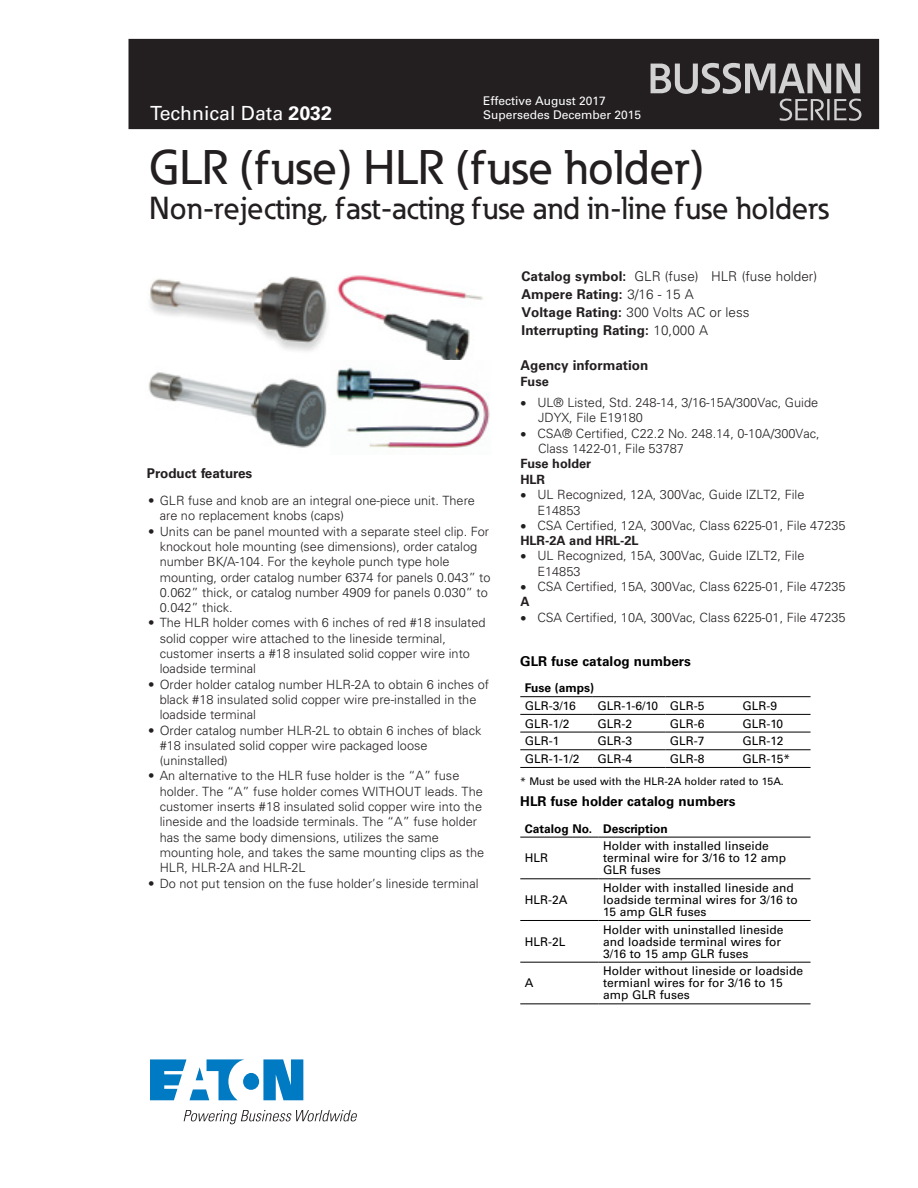
<style>
.page{position:relative;width:918px;height:1188px;background:#fff}
.page>*{position:absolute;margin:0;border:0;box-sizing:border-box;transform-origin:0 0}
._00_Product{font:500 48px "Eaton";color:#231f20}
._00_Product-2{font:500 31.5px "Eaton";color:#231f20}
._00_Application{font:19.5px "Univers LT Std";color:#fff}
.t1{font:700 13.5px/17.9px "Univers";color:#231f20}
.t2{font:700 13.5px "Univers LT Std";color:#000}
._01_Head2{font:700 13.5px "Univers LT Std";color:#231f20}
.t3{font:300 12.75px/15.3px "Univers";color:#231f20}
.t4{font:700 12.75px "Univers";color:#231f20}
.t5{font:700 12.75px "Univers LT Std";color:#231f20}
.t6{font:12px/12px "Univers LT Std";color:#000}
.t7{font:12px/14.4px "Univers LT Std";color:#fff}
.t8{font:700 12px "Univers LT Std";color:#000}
.t9{font:10.5px "Univers LT Std";color:#000}
.s1{font-weight:700}
.s2{font-family:"Helvetica Neue";font-weight:400}
.s3{font-weight:300}
</style>
<div class="page">
<div style="left:129px;top:39px;width:750px;height:90px;background:#231f20"></div>
<svg style="left:651px;top:63px;width:210px;height:58px"></svg>
<svg style="left:150px;top:1059px;width:153px;height:41px"></svg>
<svg style="left:184px;top:1110px;width:173px;height:14px"></svg>
<img style="left:149px;top:276px;width:179px;height:75px">
<img style="left:148px;top:372px;width:179px;height:76px">
<img style="left:337px;top:275px;width:146px;height:85px">
<img style="left:336px;top:367px;width:154px;height:81px">
<hr style="left:520px;top:696px;width:73px;height:1px;background:#000">
<hr style="left:593px;top:696px;width:72px;height:1px;background:#000">
<hr style="left:665px;top:696px;width:73px;height:1px;background:#000">
<hr style="left:738px;top:696px;width:73px;height:1px;background:#000">
<hr style="left:520px;top:714px;width:73px;height:1px;background:#000">
<hr style="left:593px;top:714px;width:72px;height:1px;background:#000">
<hr style="left:665px;top:714px;width:73px;height:1px;background:#000">
<hr style="left:738px;top:714px;width:73px;height:1px;background:#000">
<hr style="left:520px;top:732px;width:73px;height:1px;background:#000">
<hr style="left:593px;top:732px;width:72px;height:1px;background:#000">
<hr style="left:665px;top:732px;width:73px;height:1px;background:#000">
<hr style="left:738px;top:732px;width:73px;height:1px;background:#000">
<hr style="left:520px;top:750px;width:73px;height:1px;background:#000">
<hr style="left:593px;top:750px;width:72px;height:1px;background:#000">
<hr style="left:665px;top:750px;width:73px;height:1px;background:#000">
<hr style="left:738px;top:750px;width:73px;height:1px;background:#000">
<hr style="left:520px;top:767px;width:73px;height:1px;background:#000">
<hr style="left:593px;top:767px;width:72px;height:1px;background:#000">
<hr style="left:665px;top:767px;width:73px;height:1px;background:#000">
<hr style="left:738px;top:767px;width:73px;height:1px;background:#000">
<hr style="left:520px;top:837px;width:79px;height:1px;background:#000">
<hr style="left:599px;top:837px;width:212px;height:1px;background:#000">
<hr style="left:520px;top:879px;width:79px;height:1px;background:#000">
<hr style="left:599px;top:879px;width:212px;height:1px;background:#000">
<hr style="left:520px;top:920px;width:79px;height:1px;background:#000">
<hr style="left:599px;top:920px;width:212px;height:1px;background:#000">
<hr style="left:520px;top:962px;width:79px;height:1px;background:#000">
<hr style="left:599px;top:962px;width:212px;height:1px;background:#000">
<hr style="left:520px;top:1004px;width:79px;height:1px;background:#000">
<hr style="left:599px;top:1004px;width:212px;height:1px;background:#000">
<p class="_00_Application" style="left:150px;top:102px;width:183px">Technical Data <span class="s1">2032</span></p>
<p class="t7" style="left:483px;top:93px;width:160px">Effective August 2017<br>Supersedes December 2015</p>
<p class="_00_Product" style="left:149px;top:137px;width:557px">GLR (fuse) HLR (fuse holder)</p>
<p class="_00_Product-2" style="left:149px;top:189px;width:681px">Non-rejecting, fast-acting fuse and in-line fuse holders</p>
<p class="_01_Head2" style="left:147px;top:466px;width:107px">Product features</p>
<p class="t3" style="left:160px;top:493px;width:317px;text-indent:-11px"><span class="s2">•</span> GLR fuse and knob are an integral one-piece unit. There are no replacement knobs (caps)</p>
<p class="t3" style="left:160px;top:524px;width:332px;text-indent:-11px"><span class="s2">•</span> Units can be panel mounted with a separate steel clip. For knockout hole mounting (see dimensions), order catalog number BK/A-104. For the keyhole punch type hole mounting, order catalog number 6374 for panels 0.043” to 0.062” thick, or catalog number 4909 for panels 0.030” to 0.042” thick.</p>
<p class="t3" style="left:160px;top:615px;width:327px;text-indent:-11px"><span class="s2">•</span> The HLR holder comes with 6 inches of red #18 insulated solid copper wire attached to the lineside terminal, customer inserts a #18 insulated solid copper wire into loadside terminal</p>
<p class="t3" style="left:160px;top:677px;width:331px;text-indent:-11px"><span class="s2">•</span> Order holder catalog number HLR-2A to obtain 6 inches of black #18 insulated solid copper wire pre-installed in the loadside terminal</p>
<p class="t3" style="left:160px;top:722px;width:323px;text-indent:-11px"><span class="s2">•</span> Order catalog number HLR-2L to obtain 6 inches of black #18 insulated solid copper wire packaged loose (uninstalled)</p>
<p class="t3" style="left:160px;top:768px;width:326px;text-indent:-11px"><span class="s2">•</span> An alternative to the HLR fuse holder is the “A” fuse holder. The “A” fuse holder comes WITHOUT leads. The customer inserts #18 insulated solid copper wire into the lineside and the loadside terminals. The “A” fuse holder has the same body dimensions, utilizes the same mounting hole, and takes the same mounting clips as the HLR, HLR-2A and HLR-2L</p>
<p class="t3" style="left:148px;top:875px;width:332px"><span class="s2">•</span> Do not put tension on the fuse holder’s lineside terminal</p>
<p class="t1" style="left:522px;top:267px;width:297px">Catalog symbol: <span class="s3">GLR (fuse) HLR (fuse holder)<br></span>Ampere Rating: <span class="s3">3/16 - 15 A<br></span>Voltage Rating: <span class="s3">300 Volts AC or less </span>Interrupting Rating: <span class="s3">10,000 A</span></p>
<p class="_01_Head2" style="left:521px;top:358px;width:129px">Agency information</p>
<p class="t5" style="left:521px;top:374px;width:30px">Fuse</p>
<p class="t3" style="left:538px;top:395px;width:282px;text-indent:-18px">• UL® Listed, Std. 248-14, 3/16-15A/300Vac, Guide<br>JDYX, File E19180</p>
<p class="t3" style="left:520px;top:426px;width:301px">• CSA® Certified, C22.2 No. 248.14, 0-10A/300Vac,</p>
<p class="t3" style="left:538px;top:441px;width:148px">Class 1422-01, File 53787</p>
<p class="t4" style="left:520px;top:456px;width:72px">Fuse holder</p>
<p class="t4" style="left:520px;top:472px;width:26px">HLR</p>
<p class="t3" style="left:537px;top:487px;width:269px;text-indent:-17px">• UL Recognized, 12A, 300Vac, Guide IZLT2, File<br>E14853</p>
<p class="t3" style="left:520px;top:518px;width:327px">• CSA Certified, 12A, 300Vac, Class 6225-01, File 47235<br><span class="s1">HLR-2A and HRL-2L</span></p>
<p class="t3" style="left:537px;top:548px;width:269px;text-indent:-17px">• UL Recognized, 15A, 300Vac, Guide IZLT2, File<br>E14853</p>
<p class="t3" style="left:520px;top:579px;width:327px">• CSA Certified, 15A, 300Vac, Class 6225-01, File 47235<br><span class="s1">A</span></p>
<p class="t3" style="left:520px;top:609px;width:327px">• CSA Certified, 10A, 300Vac, Class 6225-01, File 47235</p>
<p class="t2" style="left:520px;top:653px;width:172px">GLR fuse catalog numbers</p>
<p class="t8" style="left:525px;top:681px;width:71px">Fuse (amps)</p>
<p class="t6" style="left:525px;top:700px;width:53px">GLR-3/16</p>
<p class="t6" style="left:597px;top:700px;width:109px">GLR-1-6/10 GLR-5</p>
<p class="t6" style="left:742px;top:700px;width:36px">GLR-9</p>
<p class="t6" style="left:525px;top:717px;width:46px">GLR-1/2</p>
<p class="t6" style="left:597px;top:717px;width:36px">GLR-2</p>
<p class="t6" style="left:670px;top:717px;width:36px">GLR-6</p>
<p class="t6" style="left:742px;top:717px;width:42px">GLR-10</p>
<p class="t6" style="left:525px;top:735px;width:36px">GLR-1</p>
<p class="t6" style="left:597px;top:735px;width:36px">GLR-3</p>
<p class="t6" style="left:670px;top:735px;width:36px">GLR-7</p>
<p class="t6" style="left:742px;top:735px;width:43px">GLR-12</p>
<p class="t6" style="left:525px;top:753px;width:56px">GLR-1-1/2</p>
<p class="t6" style="left:597px;top:753px;width:36px">GLR-4</p>
<p class="t6" style="left:670px;top:753px;width:36px">GLR-8</p>
<p class="t6" style="left:742px;top:753px;width:49px">GLR-15*</p>
<p class="t9" style="left:520px;top:775px;width:265px">* Must be used with the HLR-2A holder rated to 15A.</p>
<p class="t2" style="left:520px;top:793px;width:217px">HLR fuse holder catalog numbers</p>
<p class="t8" style="left:525px;top:821px;width:145px">Catalog No. Description</p>
<p class="t6" style="left:525px;top:852px;width:25px">HLR</p>
<p class="t6" style="left:603px;top:840px;width:185px">Holder with installed linseide terminal wire for 3/16 to 12 amp<br>GLR fuses</p>
<p class="t6" style="left:525px;top:894px;width:44px">HLR-2A</p>
<p class="t6" style="left:525px;top:935px;width:42px">HLR-2L</p>
<p class="t6" style="left:525px;top:977px;width:10px">A</p>
<p class="t6" style="left:603px;top:882px;width:196px">Holder with installed lineside and loadside terminal wires for 3/16 to<br>15 amp GLR fuses</p>
<p class="t6" style="left:603px;top:923px;width:182px">Holder with uninstalled lineside and loadside terminal wires for<br>3/16 to 15 amp GLR fuses</p>
<p class="t6" style="left:603px;top:965px;width:202px">Holder without lineside or loadside termianl wires for for 3/16 to 15 amp GLR fuses</p>
</div>
